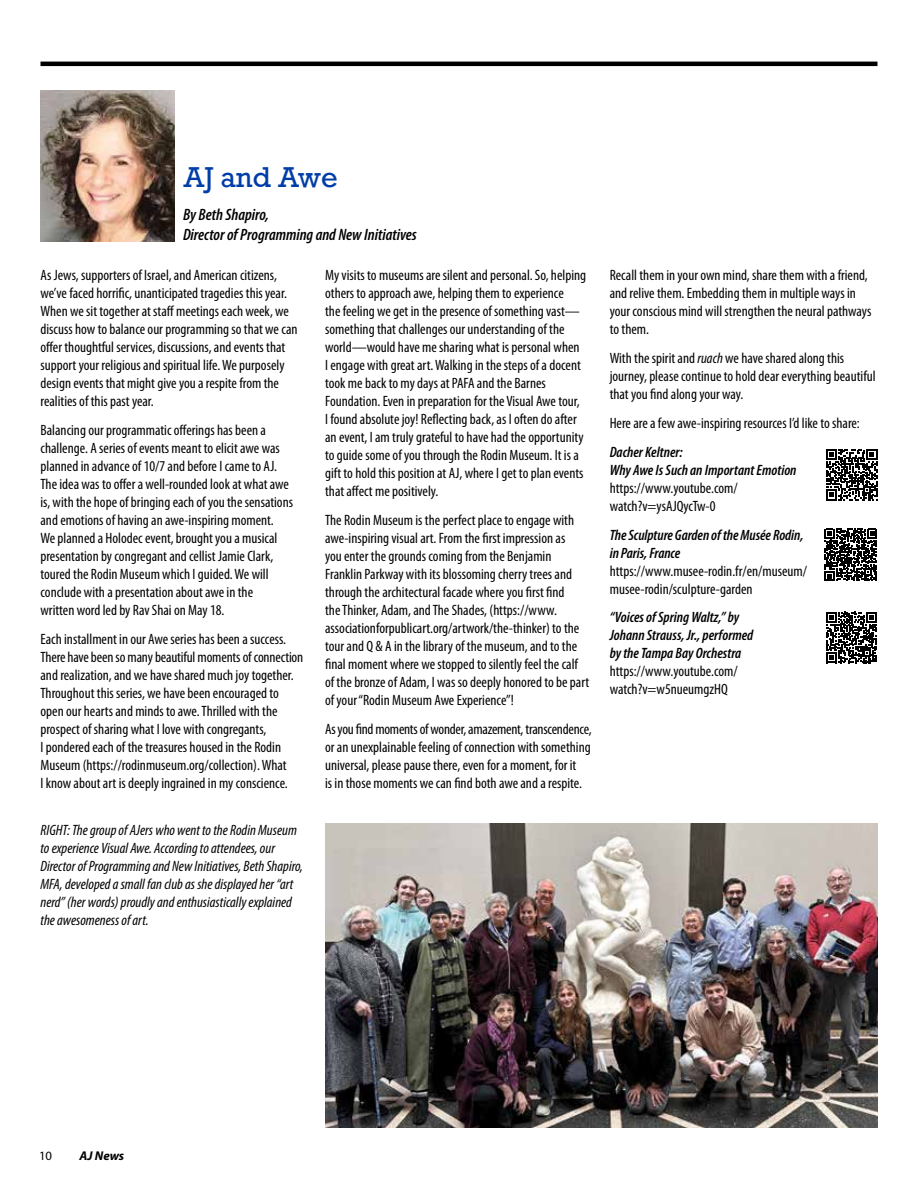
<style>
.page{position:relative;width:918px;height:1188px;background:#fff}
.page>*{position:absolute;margin:0;border:0;box-sizing:border-box;transform-origin:0 0}
.t1{font:27px "Rockwell";letter-spacing:-.01em;color:#003da7}
.t2{font:italic 600 condensed 16.5px/19.8px "Myriad Pro";color:#000}
.t3{font:condensed 15px/18px "Myriad Pro";color:#000}
.t4{font:italic condensed 15px/18px "Myriad Pro";color:#000}
.t5{font:italic 600 condensed 15px/18px "Myriad Pro";color:#000}
.t6{font:italic 700 12.75px "Myriad Pro";color:#000}
.t7{font:12.75px "Myriad Pro";color:#000}
.s1{font-style:italic}
</style>
<div class="page">
<hr style="left:40px;top:62px;width:838px;height:4px;background:#000">
<img style="left:41px;top:91px;width:133px;height:150px">
<img style="left:326px;top:824px;width:552px;height:303px">
<svg style="left:826px;top:449px;width:51px;height:51px"></svg>
<svg style="left:825px;top:529px;width:52px;height:52px"></svg>
<svg style="left:826px;top:612px;width:51px;height:51px"></svg>
<h1 class="t1" style="left:183px;top:161px;width:156px">AJ and Awe</h1>
<p class="t2" style="left:183px;top:205px;width:235px">By Beth Shapiro,<br>Director of Programming and New Initiatives</p>
<p class="t3" style="left:40px;top:266px;width:259px">As Jews, supporters of Israel, and American citizens, we’ve faced horrific, unanticipated tragedies this year.<br>When we sit together at staff meetings each week, we discuss how to balance our programming so that we can offer thoughtful services, discussions, and events that support your religious and spiritual life. We purposely design events that might give you a respite from the realities of this past year.</p>
<p class="t3" style="left:40px;top:421px;width:254px">Balancing our programmatic offerings has been a challenge. A series of events meant to elicit awe was planned in advance of 10/7 and before I came to AJ.<br>The idea was to offer a well-rounded look at what awe is, with the hope of bringing each of you the sensations and emotions of having an awe-inspiring moment.<br>We planned a Holodec event, brought you a musical presentation by congregant and cellist Jamie Clark, toured the Rodin Museum which I guided. We will conclude with a presentation about awe in the<br>written word led by Rav Shai on May 18.</p>
<p class="t3" style="left:40px;top:630px;width:264px">Each installment in our Awe series has been a success.<br>There have been so many beautiful moments of connection and realization, and we have shared much joy together.<br>Throughout this series, we have been encouraged to open our hearts and minds to awe. Thrilled with the prospect of sharing what I love with congregants,<br>I pondered each of the treasures housed in the Rodin Museum (https://rodinmuseum.org/collection). What<br>I know about art is deeply ingrained in my conscience.</p>
<p class="t3" style="left:325px;top:266px;width:263px">My visits to museums are silent and personal. So, helping others to approach awe, helping them to experience<br>the feeling we get in the presence of something vast— something that challenges our understanding of the world—would have me sharing what is personal when I engage with great art. Walking in the steps of a docent took me back to my days at PAFA and the Barnes Foundation. Even in preparation for the Visual Awe tour, I found absolute joy! Reflecting back, as I often do after an event, I am truly grateful to have had the opportunity to guide some of you through the Rodin Museum. It is a gift to hold this position at AJ, where I get to plan events that affect me positively.</p>
<p class="t3" style="left:325px;top:511px;width:266px">The Rodin Museum is the perfect place to engage with awe-inspiring visual art. From the first impression as<br>you enter the grounds coming from the Benjamin Franklin Parkway with its blossoming cherry trees and through the architectural facade where you first find<br>the Thinker, Adam, and The Shades, (https://www. associationforpublicart.org/artwork/the-thinker) to the tour and Q &amp; A in the library of the museum, and to the final moment where we stopped to silently feel the calf of the bronze of Adam, I was so deeply honored to be part of your “Rodin Museum Awe Experience”!</p>
<p class="t3" style="left:325px;top:720px;width:268px">As you find moments of wonder, amazement, transcendence, or an unexplainable feeling of connection with something universal, please pause there, even for a moment, for it<br>is in those moments we can find both awe and a respite.</p>
<p class="t4" style="left:40px;top:821px;width:264px">RIGHT: The group of AJers who went to the Rodin Museum to experience Visual Awe. According to attendees, our Director of Programming and New Initiatives, Beth Shapiro, MFA, developed a small fan club as she displayed her “art nerd” (her words) proudly and enthusiastically explained the awesomeness of art.</p>
<p class="t3" style="left:610px;top:266px;width:263px">Recall them in your own mind, share them with a friend, and relive them. Embedding them in multiple ways in your conscious mind will strengthen the neural pathways to them.</p>
<p class="t3" style="left:610px;top:349px;width:267px">With the spirit and <span class="s1">ruach</span> we have shared along this journey, please continue to hold dear everything beautiful that you find along your way.</p>
<p class="t3" style="left:610px;top:414px;width:252px">Here are a few awe-inspiring resources I’d like to share:</p>
<p class="t5" style="left:610px;top:443px;width:188px">Dacher Keltner:<br>Why Awe Is Such an Important Emotion</p>
<p class="t3" style="left:610px;top:479px;width:130px">https://www.youtube.com/ watch?v=ysAJQycTw-0</p>
<p class="t5" style="left:610px;top:525px;width:195px">The Sculpture Garden of the Musée Rodin, in Paris, France</p>
<p class="t3" style="left:610px;top:561px;width:199px">https://www.musee-rodin.fr/en/museum/ musee-rodin/sculpture-garden</p>
<p class="t5" style="left:610px;top:608px;width:145px">“Voices of Spring Waltz,” by<br>Johann Strauss, Jr., performed by the Tampa Bay Orchestra</p>
<p class="t3" style="left:610px;top:662px;width:130px">https://www.youtube.com/ watch?v=w5nueumgzHQ</p>
<p class="t7" style="left:39px;top:1148px;width:15px">10</p>
<p class="t6" style="left:79px;top:1147px;width:46px">AJ News</p>
</div>
